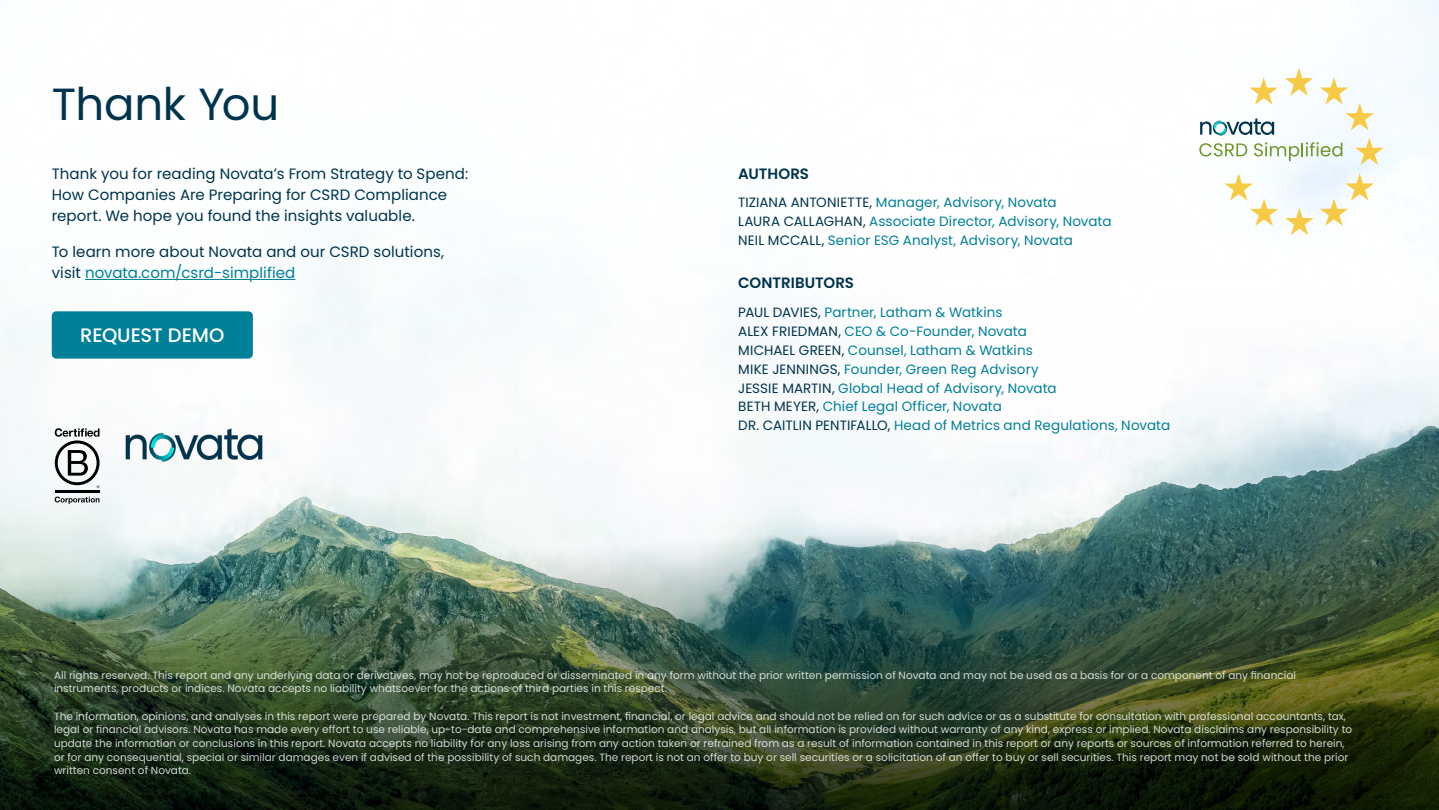
<style>
.page{position:relative;width:1439px;height:810px;background:#fff}
.page>*{position:absolute;margin:0;border:0;box-sizing:border-box;transform-origin:0 0}
.t1{font:45px "Poppins";letter-spacing:-.005em;color:#00344d}
.t2{font:500 19.5px "Poppins";letter-spacing:-.01em;color:#fff}
.t3{font:15px/21px "Poppins";letter-spacing:.005em;color:#00344d}
.t4{font:600 15px "Poppins";letter-spacing:-.005em;color:#00344d}
.t5{font:13.5px/18.9px "Poppins";letter-spacing:.01em;color:#008099}
.t6{font:10.5px/13.6px "Poppins";color:#f3f7f7}
.s1{color:#008099}
.s2{color:#00344d}
</style>
<div class="page">
<img style="left:0;top:0;width:1438px;height:484px">
<hr style="left:85px;top:279px;width:210px;height:1px;background:#008099">
<svg style="left:1199px;top:143px;width:48px;height:13px"></svg>
<svg style="left:1254px;top:142px;width:88px;height:19px"></svg>
<svg style="left:1284px;top:68px;width:29px;height:28px"></svg>
<svg style="left:1285px;top:208px;width:28px;height:27px"></svg>
<svg style="left:1319px;top:77px;width:54px;height:53px"></svg>
<svg style="left:1319px;top:173px;width:54px;height:53px"></svg>
<svg style="left:1355px;top:138px;width:28px;height:27px"></svg>
<svg style="left:1249px;top:77px;width:28px;height:28px"></svg>
<svg style="left:1224px;top:173px;width:54px;height:53px"></svg>
<svg style="left:1200px;top:118px;width:74px;height:18px"></svg>
<img style="left:0;top:484px;width:1438px;height:326px">
<img style="left:112px;top:406px;width:164px;height:78px">
<div style="left:52px;top:311px;width:201px;height:48px;background:#008099;border-radius:4px"></div>
<hr style="left:55px;top:490px;width:44px;height:3px;background:#000">
<svg style="left:55px;top:428px;width:45px;height:60px"></svg>
<svg style="left:55px;top:497px;width:44px;height:7px"></svg>
<h1 class="t1" style="left:52px;top:78px;width:229px">Thank You</h1>
<h3 class="t3" style="left:52px;top:163px;width:418px">Thank you for reading Novata’s From Strategy to Spend:<br>How Companies Are Preparing for CSRD Compliance report. We hope you found the insights valuable.</h3>
<h3 class="t3" style="left:52px;top:241px;width:394px">To learn more about Novata and our CSRD solutions, visit <span class="s1">novata.com/csrd-simplified</span></h3>
<h2 class="t2" style="left:80px;top:324px;width:145px">REQUEST DEMO</h2>
<h3 class="t4" style="left:738px;top:165px;width:72px">AUTHORS</h3>
<p class="t5" style="left:738px;top:193px;width:375px"><span class="s2">TIZIANA ANTONIETTE,</span> Manager, Advisory, Novata<br><span class="s2">LAURA CALLAGHAN,</span> Associate Director, Advisory, Novata<br><span class="s2">NEIL MCCALL,</span> Senior ESG Analyst, Advisory, Novata</p>
<h3 class="t4" style="left:738px;top:274px;width:117px">CONTRIBUTORS</h3>
<p class="t5" style="left:738px;top:303px;width:433px"><span class="s2">PAUL DAVIES,</span> Partner, Latham &amp; Watkins<br><span class="s2">ALEX FRIEDMAN,</span> CEO &amp; Co-Founder, Novata<br><span class="s2">MICHAEL GREEN,</span> Counsel, Latham &amp; Watkins<br><span class="s2">MIKE JENNINGS,</span> Founder, Green Reg Advisory<br><span class="s2">JESSIE MARTIN,</span> Global Head of Advisory, Novata<br><span class="s2">BETH MEYER,</span> Chief Legal Officer, Novata<br><span class="s2">DR. CAITLIN PENTIFALLO,</span> Head of Metrics and Regulations, Novata</p>
<p class="t6" style="left:54px;top:668px;width:1243px">All rights reserved. This report and any underlying data or derivatives, may not be reproduced or disseminated in any form without the prior written permission of Novata and may not be used as a basis for or a component of any financial instruments, products or indices. Novata accepts no liability whatsoever for the actions of third parties in this respect.</p>
<p class="t6" style="left:54px;top:709px;width:1299px">The information, opinions, and analyses in this report were prepared by Novata. This report is not investment, financial, or legal advice and should not be relied on for such advice or as a substitute for consultation with professional accountants, tax, legal or financial advisors. Novata has made every effort to use reliable, up-to-date and comprehensive information and analysis, but all information is provided without warranty of any kind, express or implied. Novata disclaims any responsibility to update the information or conclusions in this report. Novata accepts no liability for any loss arising from any action taken or refrained from as a result of information contained in this report or any reports or sources of information referred to herein, or for any consequential, special or similar damages even if advised of the possibility of such damages. The report is not an offer to buy or sell securities or a solicitation of an offer to buy or sell securities. This report may not be sold without the prior written consent of Novata.</p>
</div>
